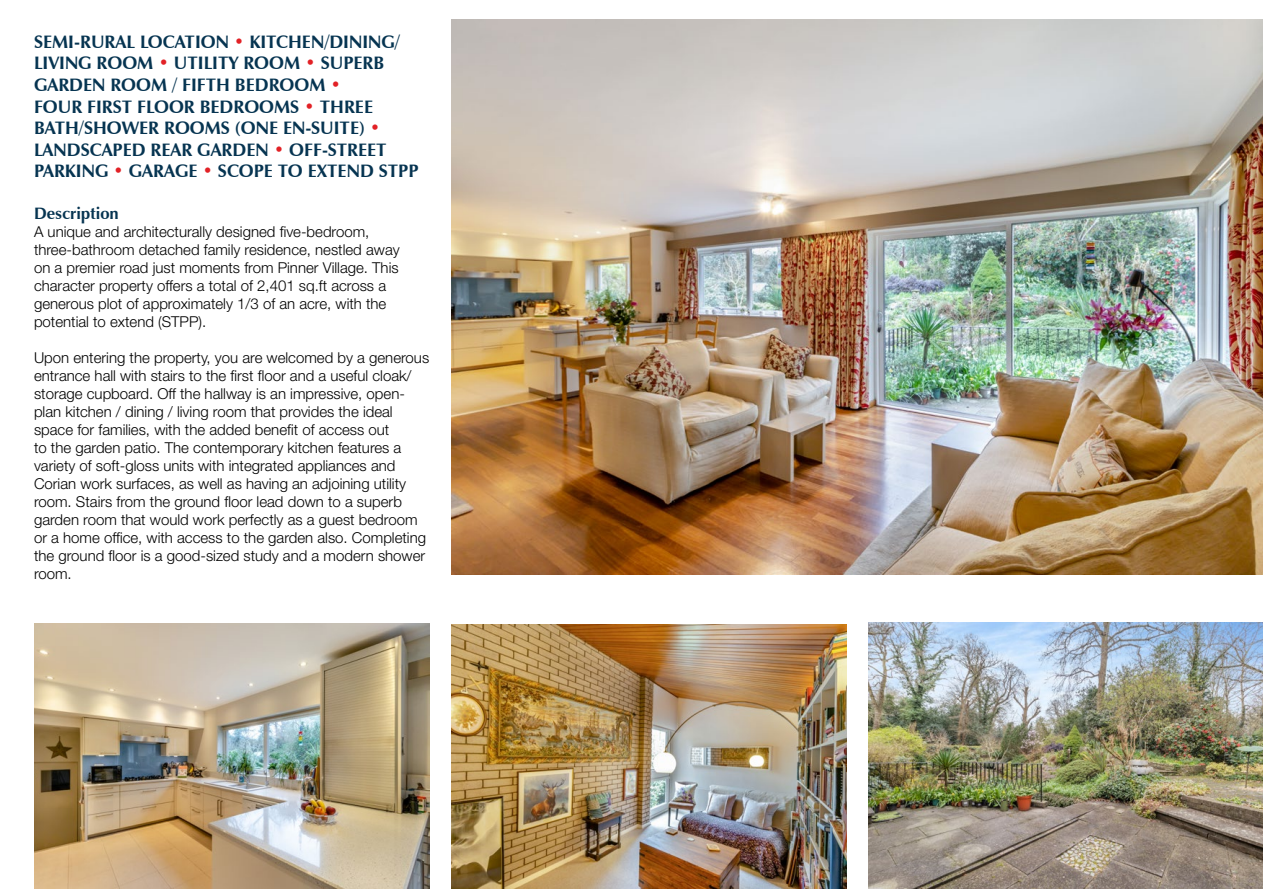
<style>
.page{position:relative;width:1263px;height:893px;background:#fff}
.page>*{position:absolute;margin:0;border:0;box-sizing:border-box;transform-origin:0 0}
.t1{font:700 18px/21.6px "Zapf Humanist 601 BT";color:#063451}
.t2{font:700 16.5px "Zapf Humanist 601 BT";color:#063451}
.t3{font:300 15px/18px "Helvetica Neue LT Std";color:#000}
.s1{color:#e22126}
</style>
<div class="page">
<img style="left:869px;top:623px;width:394px;height:266px">
<img style="left:451px;top:625px;width:395px;height:264px">
<img style="left:34px;top:624px;width:395px;height:265px">
<img style="left:451px;top:19px;width:812px;height:556px">
<p class="t1" style="left:34px;top:31px;width:386px">SEMI-RURAL LOCATION <span class="s1">•</span> KITCHEN/DINING/ LIVING ROOM <span class="s1">•</span> UTILITY ROOM <span class="s1">•</span> SUPERB GARDEN ROOM / FIFTH BEDROOM <span class="s1">•<br></span>FOUR FIRST FLOOR BEDROOMS <span class="s1">•</span> THREE BATH/SHOWER ROOMS (ONE EN-SUITE) <span class="s1">• </span>LANDSCAPED REAR GARDEN <span class="s1">•</span> OFF-STREET PARKING <span class="s1">•</span> GARAGE <span class="s1">•</span> SCOPE TO EXTEND STPP</p>
<p class="t2" style="left:34px;top:203px;width:86px">Description</p>
<p class="t3" style="left:34px;top:222px;width:367px">A unique and architecturally designed five-bedroom, three-bathroom detached family residence, nestled away on a premier road just moments from Pinner Village. This character property offers a total of 2,401 sq.ft across a generous plot of approximately 1/3 of an acre, with the potential to extend (STPP).</p>
<p class="t3" style="left:34px;top:348px;width:397px">Upon entering the property, you are welcomed by a generous entrance hall with stairs to the first floor and a useful cloak/ storage cupboard. Off the hallway is an impressive, open&shy;plan kitchen / dining / living room that provides the ideal space for families, with the added benefit of access out<br>to the garden patio. The contemporary kitchen features a variety of soft-gloss units with integrated appliances and Corian work surfaces, as well as having an adjoining utility room. Stairs from the ground floor lead down to a superb garden room that would work perfectly as a guest bedroom or a home office, with access to the garden also. Completing the ground floor is a good-sized study and a modern shower room.</p>
</div>
